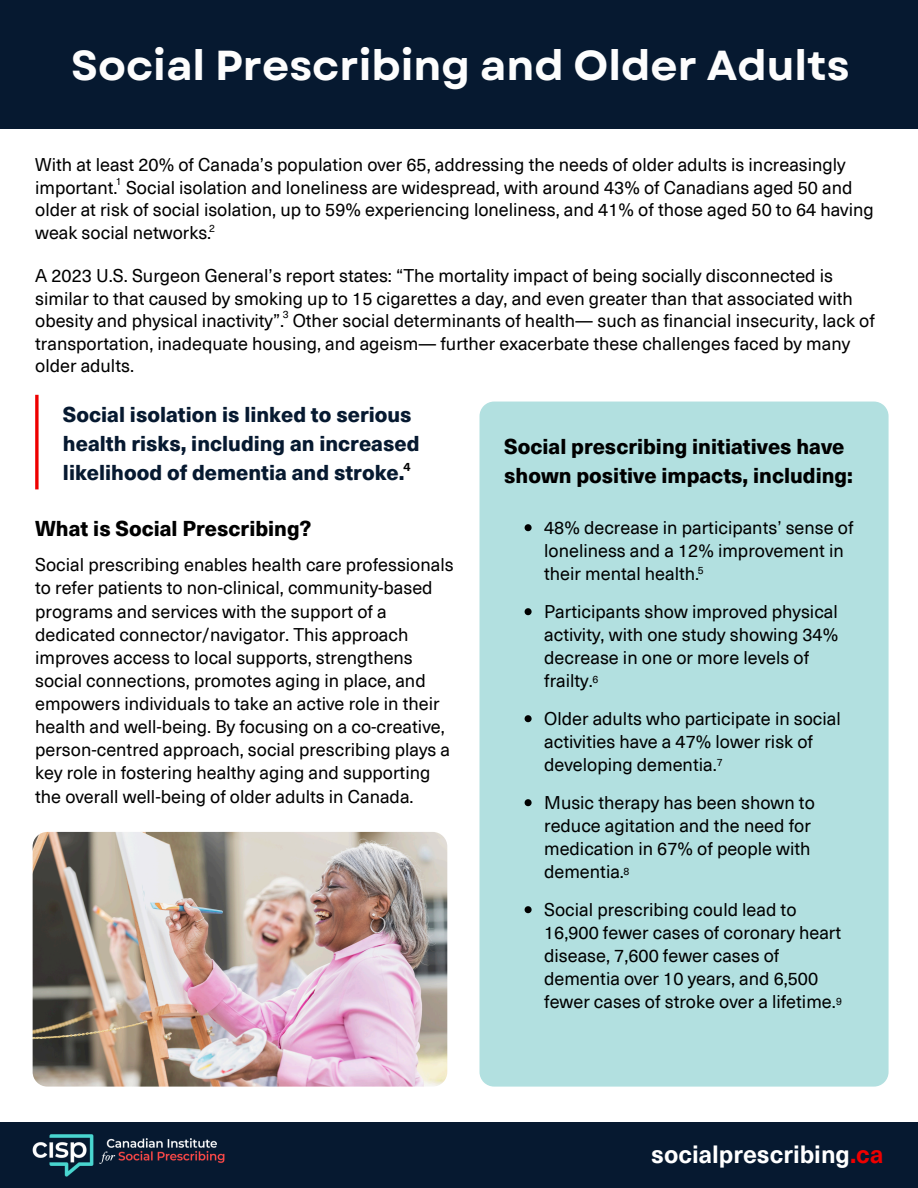
<style>
.page{position:relative;width:918px;height:1188px;background:#fff}
.page>*{position:absolute;margin:0;border:0;box-sizing:border-box;transform-origin:0 0}
.t1{font:700 41.85px "Garet";color:#fdfdfd}
.t2{font:700 24.45px "Neue Haas Unica Pro";color:#fff}
.t3{font:800 21px/29.2px "Neue Haas Unica Pro";color:#061930}
.t4{font:800 21px/29.2px "Neue Haas Unica Pro";color:#000}
.t5{font:18px/23px "Neue Haas Unica Pro";color:#000}
.t6{font:700 12px "Neue Haas Unica Pro";color:#000}
.t7{font:10.5px "Neue Haas Unica Pro";color:#000}
.s1{color:#e00}
</style>
<div class="page">
<div style="left:0;top:0;width:918px;height:128px;background:#061930"></div>
<div style="left:0;top:1122px;width:918px;height:66px;background:#061930"></div>
<img style="left:33px;top:832px;width:414px;height:254px;border-radius:15px">
<img style="left:33px;top:1134px;width:192px;height:43px">
<svg style="left:35px;top:395px;width:4px;height:94px"></svg>
<div style="left:480px;top:402px;width:409px;height:685px;background:#b2e0e0"></div>
<svg style="left:525px;top:524px;width:7px;height:7px"></svg>
<svg style="left:525px;top:608px;width:7px;height:7px"></svg>
<svg style="left:525px;top:715px;width:7px;height:7px"></svg>
<svg style="left:525px;top:799px;width:7px;height:7px"></svg>
<svg style="left:525px;top:906px;width:7px;height:7px"></svg>
<h1 class="t1" style="left:71px;top:35px;width:780px">Social Prescribing and Older Adults</h1>
<p class="t5" style="left:35px;top:153px;width:840px;line-height:22.5px">With at least 20% of Canada’s population over 65, addressing the needs of older adults is increasingly important. Social isolation and loneliness are widespread, with around 43% of Canadians aged 50 and older at risk of social isolation, up to 59% experiencing loneliness, and 41% of those aged 50 to 64 having weak social networks.</p>
<p class="t7" style="left:116px;top:172px;width:7px">1</p>
<h3 class="t7" style="left:209px;top:219px;width:7px">2</h3>
<p class="t5" style="left:35px;top:263px;width:841px;line-height:22.5px">A 2023 U.S. Surgeon General’s report states: “The mortality impact of being socially disconnected is similar to that caused by smoking up to 15 cigarettes a day, and even greater than that associated with obesity and physical inactivity”. Other social determinants of health— such as financial insecurity, lack of transportation, inadequate housing, and ageism— further exacerbate these challenges faced by many older adults.</p>
<h3 class="t7" style="left:283px;top:306px;width:7px">3</h3>
<p class="t3" style="left:63px;top:399px;width:358px">Social isolation is linked to serious health risks, including an increased likelihood of dementia and stroke.</p>
<h4 class="t6" style="left:404px;top:457px;width:9px">4</h4>
<p class="t4" style="left:35px;top:512px;width:278px">What is Social Prescribing?</p>
<p class="t5" style="left:35px;top:552px;width:420px">Social prescribing enables health care professionals to refer patients to non-clinical, community-based programs and services with the support of a dedicated connector/navigator. This approach improves access to local supports, strengthens social connections, promotes aging in place, and empowers individuals to take an active role in their health and well-being. By focusing on a co-creative, person-centred approach, social prescribing plays a key role in fostering healthy aging and supporting the overall well-being of older adults in Canada.</p>
<h3 class="t4" style="left:504px;top:431px;width:350px">Social prescribing initiatives have shown positive impacts, including:</h3>
<p class="t5" style="left:544px;top:515px;width:311px">48% decrease in participants’ sense of loneliness and a 12% improvement in their mental health.</p>
<p class="t5" style="left:544px;top:599px;width:296px">Participants show improved physical activity, with one study showing 34% decrease in one or more levels of frailty.</p>
<p class="t5" style="left:544px;top:706px;width:298px">Older adults who participate in social activities have a 47% lower risk of developing dementia.</p>
<p class="t5" style="left:544px;top:790px;width:272px">Music therapy has been shown to reduce agitation and the need for medication in 67% of people with dementia.</p>
<p class="t5" style="left:544px;top:897px;width:299px">Social prescribing could lead to 16,900 fewer cases of coronary heart disease, 7,600 fewer cases of dementia over 10 years, and 6,500 fewer cases of stroke over a lifetime.</p>
<p class="t7" style="left:698px;top:562px;width:7px">5</p>
<p class="t7" style="left:592px;top:671px;width:7px">6</p>
<p class="t7" style="left:717px;top:754px;width:7px">7</p>
<p class="t7" style="left:622px;top:861px;width:7px">8</p>
<p class="t7" style="left:624px;top:863px;width:7px">8</p>
<p class="t7" style="left:836px;top:992px;width:7px">9</p>
<p class="t2" style="left:651px;top:1135px;width:234px">socialprescribing<span class="s1">.ca</span></p>
</div>
